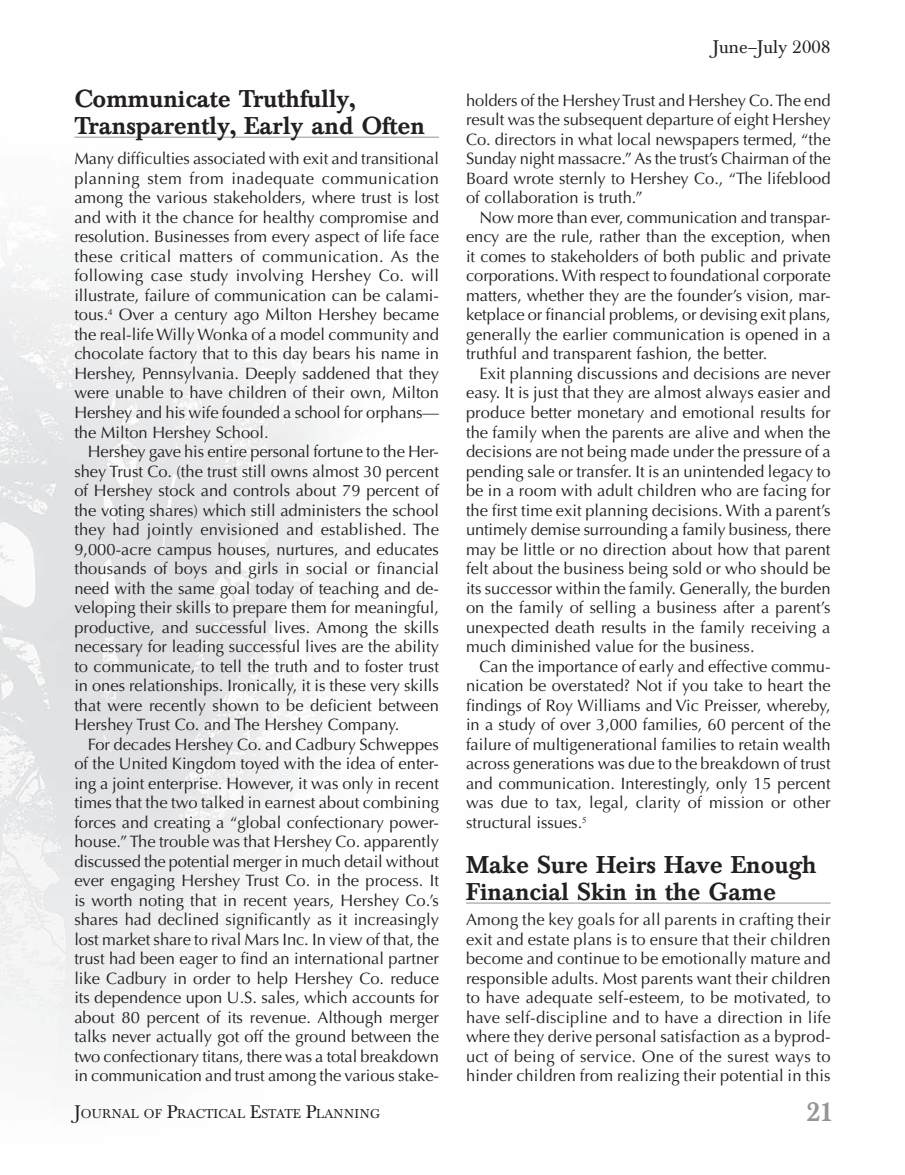
<style>
.page{position:relative;width:905px;height:1175px;background:#fff}
.page>*{position:absolute;margin:0;border:0;box-sizing:border-box;transform-origin:0 0}
.t1{font:500 27px "Baskerville BE";color:#939598}
.t2{font:500 24px/27px "Baskerville BE";color:#231f20}
.t3{font:18px "Baskerville BE";color:#231f20}
.t4{font:16.5px/19.5px "Optima";color:#231f20;text-align:justify}
.t5{font:12.6px "Baskerville BE";color:#231f20}
.s1{font-size:18px}
</style>
<div class="page">
<img style="left:0;top:136px;width:565px;height:927px">
<hr style="left:74px;top:137px;width:365px;height:1px;background:#939598">
<hr style="left:466px;top:902px;width:364px;height:1px;background:#939598">
<h2 class="t2" style="left:74px;top:87px;width:352px">Communicate Truthfully,<br>Transparently, Early and Often</h2>
<p class="t4" style="left:74px;top:151px;width:366px">Many difficulties associated with exit and transitional planning stem from inadequate communication among the various stakeholders, where trust is lost and with it the chance for healthy compromise and resolution. Businesses from every aspect of life face these critical matters of communication. As the following case study involving Hershey Co. will illustrate, failure of communication can be calami&shy;tous.<sup>4</sup> Over a century ago Milton Hershey became the real-life Willy Wonka of a model community and chocolate factory that to this day bears his name in Hershey, Pennsylvania. Deeply saddened that they were unable to have children of their own, Milton Hershey and his wife founded a school for orphans— the Milton Hershey School.</p>
<p class="t4" style="left:74px;top:443px;width:366px;text-indent:14px">Hershey gave his entire personal fortune to the Her&shy;shey Trust Co. (the trust still owns almost 30 percent of Hershey stock and controls about 79 percent of the voting shares) which still administers the school they had jointly envisioned and established. The 9,000-acre campus houses, nurtures, and educates thousands of boys and girls in social or financial need with the same goal today of teaching and de&shy;veloping their skills to prepare them for meaningful, productive, and successful lives. Among the skills necessary for leading successful lives are the ability to communicate, to tell the truth and to foster trust in ones relationships. Ironically, it is these very skills that were recently shown to be deficient between Hershey Trust Co. and The Hershey Company.</p>
<p class="t4" style="left:74px;top:736px;width:366px;text-indent:14px">For decades Hershey Co. and Cadbury Schweppes of the United Kingdom toyed with the idea of enter&shy;ing a joint enterprise. However, it was only in recent times that the two talked in earnest about combining forces and creating a “global confectionary power&shy;house.” The trouble was that Hershey Co. apparently discussed the potential merger in much detail without ever engaging Hershey Trust Co. in the process. It is worth noting that in recent years, Hershey Co.’s shares had declined significantly as it increasingly lost market share to rival Mars Inc. In view of that, the trust had been eager to find an international partner like Cadbury in order to help Hershey Co. reduce its dependence upon U.S. sales, which accounts for about 80 percent of its revenue. Although merger talks never actually got off the ground between the two confectionary titans, there was a total breakdown in communication and trust among the various stake-</p>
<p class="t3" style="left:712px;top:40px;width:119px">June–July 2008</p>
<p class="t4" style="left:466px;top:92px;width:366px">holders of the Hershey Trust and Hershey Co. The end result was the subsequent departure of eight Hershey Co. directors in what local newspapers termed, “the Sunday night massacre.” As the trust’s Chairman of the Board wrote sternly to Hershey Co., “The lifeblood of collaboration is truth.”</p>
<p class="t4" style="left:466px;top:209px;width:366px;text-indent:14px">Now more than ever, communication and transpar&shy;ency are the rule, rather than the exception, when it comes to stakeholders of both public and private corporations. With respect to foundational corporate matters, whether they are the founder’s vision, mar&shy;ketplace or financial problems, or devising exit plans, generally the earlier communication is opened in a truthful and transparent fashion, the better.</p>
<p class="t4" style="left:466px;top:365px;width:366px;text-indent:14px">Exit planning discussions and decisions are never easy. It is just that they are almost always easier and produce better monetary and emotional results for the family when the parents are alive and when the decisions are not being made under the pressure of a pending sale or transfer. It is an unintended legacy to be in a room with adult children who are facing for the first time exit planning decisions. With a parent’s untimely demise surrounding a family business, there may be little or no direction about how that parent felt about the business being sold or who should be its successor within the family. Generally, the burden on the family of selling a business after a parent’s unexpected death results in the family receiving a much diminished value for the business.</p>
<p class="t4" style="left:466px;top:658px;width:366px;text-indent:14px">Can the importance of early and effective commu&shy;nication be overstated? Not if you take to heart the findings of Roy Williams and Vic Preisser, whereby, in a study of over 3,000 families, 60 percent of the failure of multigenerational families to retain wealth across generations was due to the breakdown of trust and communication. Interestingly, only 15 percent was due to tax, legal, clarity of mission or other structural issues.<sup>5</sup></p>
<h2 class="t2" style="left:466px;top:853px;width:352px">Make Sure Heirs Have Enough<br>Financial Skin in the Game</h2>
<p class="t4" style="left:466px;top:911px;width:366px">Among the key goals for all parents in crafting their exit and estate plans is to ensure that their children become and continue to be emotionally mature and responsible adults. Most parents want their children to have adequate self-esteem, to be motivated, to have self-discipline and to have a direction in life where they derive personal satisfaction as a byprod&shy;uct of being of service. One of the surest ways to hinder children from realizing their potential in this</p>
<p class="t5" style="left:74px;top:1111px;width:307px"><span class="s1">J</span>OURNAL OF <span class="s1">P</span>RACTICAL <span class="s1">E</span>STATE <span class="s1">P</span>LANNING</p>
<h1 class="t1" style="left:806px;top:1100px;width:28px">21</h1>
<p class="t5" style="left:74px;top:1108px;width:307px"><span class="s1">J</span>OURNAL OF <span class="s1">P</span>RACTICAL <span class="s1">E</span>STATE <span class="s1">P</span>LANNING</p>
</div>
